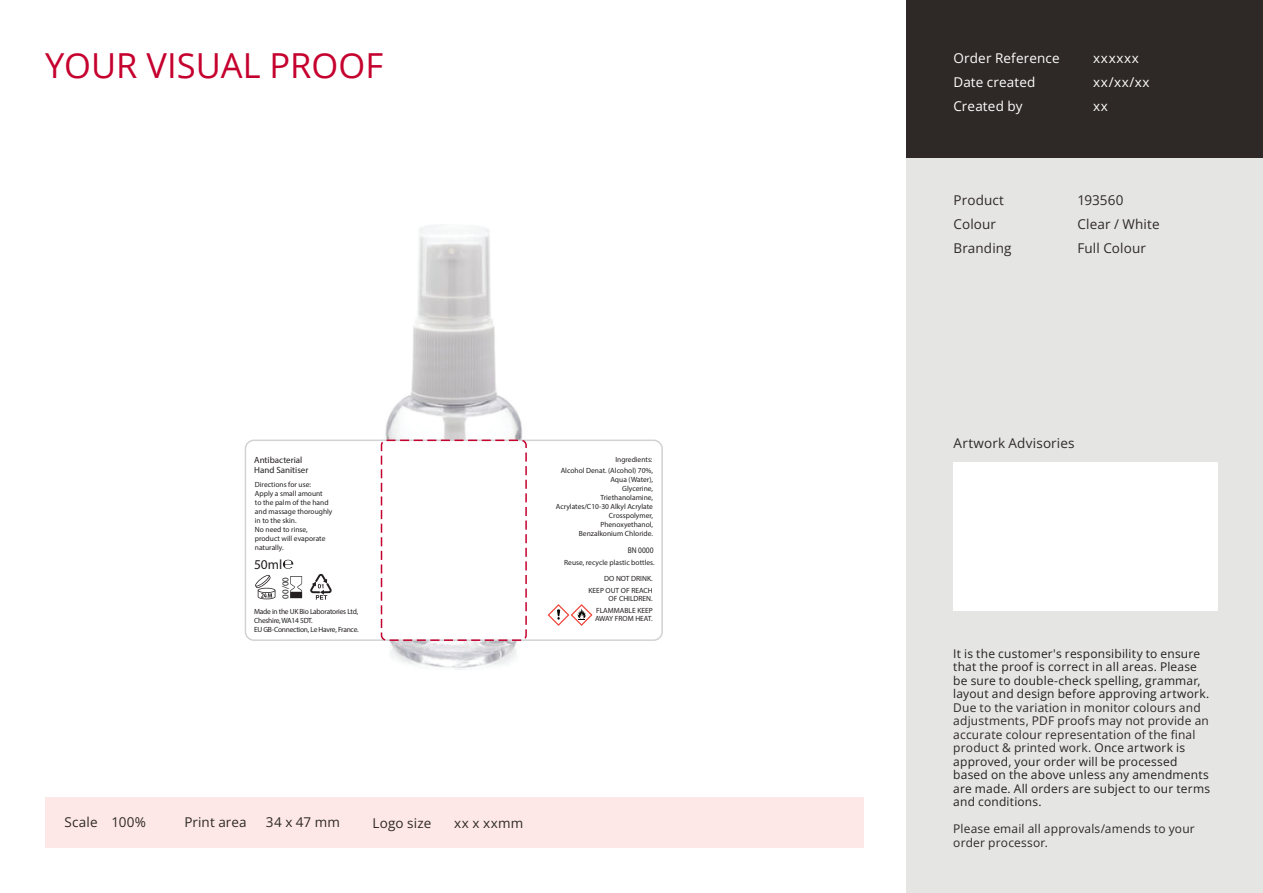
<style>
.page{position:relative;width:1263px;height:893px;background:#fff}
.page>*{position:absolute;margin:0;border:0;box-sizing:border-box;transform-origin:0 0}
.t1{font:34.5px "Open Sans";color:#c5002e}
.t2{font:700 13.5px/24px "Open Sans";letter-spacing:.01em;color:#2e2926}
.t3{font:13.5px/24px "Open Sans";letter-spacing:.01em;color:#2e2926}
.t4{font:700 13.5px/24px "Open Sans";letter-spacing:.01em;color:#fff}
.t5{font:13.5px/24px "Open Sans";letter-spacing:.05em;color:#fff}
.t6{font:13.5px "Myriad Pro";color:#231f20}
.t7{font:12px/13.5px "Open Sans";letter-spacing:.015em;color:#231f20}
.t8{font:700 12px/13.5px "Open Sans";letter-spacing:.015em;color:#2e2926}
.t9{font:9px/10.8px "Myriad Pro";color:#231f20}
.t10{font:8.4px "Myriad Pro";letter-spacing:.02em;color:#231f20;scale:.89 1}
.t11{font:7.5px/9px "Myriad Pro";color:#231f20;text-align:right}
.t12{font:7.5px/9px "Myriad Pro";letter-spacing:-.035em;color:#231f20}
.s1{font-weight:400}
.s2{font-weight:700;color:#2e2926}
</style>
<div class="page">
<div style="left:45px;top:798px;width:818px;height:50px;background:#fde8e7"></div>
<div style="left:906px;top:0;width:357px;height:158px;background:#2e2926"></div>
<div style="left:906px;top:158px;width:357px;height:735px;background:#e5e5e3"></div>
<div style="left:953px;top:463px;width:265px;height:148px;background:#fff"></div>
<img style="left:380px;top:225px;width:148px;height:445px">
<div style="left:245px;top:440px;width:417px;height:200px;background:#fff;border-radius:9px"></div>
<div style="left:245px;top:440px;width:418px;height:201px;border:2px solid #d1d2d4;border-radius:9px"></div>
<div style="left:381px;top:440px;width:146px;height:201px;border:2px dashed #c5002e;border-radius:5px"></div>
<svg style="left:283px;top:560px;width:10px;height:9px"></svg>
<svg style="left:290px;top:576px;width:12px;height:22px"></svg>
<svg style="left:255px;top:574px;width:20px;height:25px"></svg>
<svg style="left:310px;top:574px;width:22px;height:26px"></svg>
<svg style="left:548px;top:604px;width:44px;height:22px"></svg>
<h1 class="t1" style="left:45px;top:42px;width:340px">YOUR VISUAL PROOF</h1>
<p class="t9" style="left:254px;top:454px;width:56px">Antibacterial<br>Hand Sanitiser</p>
<p class="t11" style="left:255px;top:479px;width:79px;text-align:left">Directions for use:<br>Apply a small amount<br>to the palm of the hand and massage thoroughly in to the skin.<br>No need to rinse, product will evaporate naturally.</p>
<p class="t6" style="left:254px;top:556px;width:30px">50ml</p>
<p class="t12" style="left:254px;top:607px;width:106px">Made in the UK Bio Laboratories Ltd,<br>Cheshire, WA14 5DT.<br>EU GB-Connection, Le Havre, France.</p>
<p class="t9" style="left:280px;top:599px;width:23px;rotate:-90deg">00/00</p>
<p class="t11" style="left:615px;top:455px;width:39px">Ingredients:</p>
<p class="t11" style="left:556px;top:466px;width:99px">Alcohol Denat. (Alcohol) 70%,<br>Aqua (Water),<br>Glycerine,<br>Triethanolamine,<br>Acrylates/C10-30 Alkyl Acrylate<br>Crosspolymer,<br>Phenoxyethanol,<br>Benzalkonium Chloride.</p>
<p class="t10" style="left:628px;top:545px;width:31px">BN 0000</p>
<p class="t11" style="left:588px;top:572px;width:66px;line-height:12px">DO NOT DRINK.<br>KEEP OUT OF REACH</p>
<p class="t11" style="left:596px;top:593px;width:58px;line-height:12px">OF CHILDREN.<br>FLAMMABLE KEEP</p>
<p class="t11" style="left:595px;top:614px;width:59px">AWAY FROM HEAT.</p>
<p class="t11" style="left:564px;top:558px;width:92px">Reuse, recycle plastic bottles.</p>
<p class="t2" style="left:64px;top:810px;width:83px">Scale <span class="s1">100%</span></p>
<p class="t2" style="left:184px;top:810px;width:64px">Print area</p>
<p class="t3" style="left:266px;top:810px;width:75px">34 x 47 mm</p>
<p class="t2" style="left:373px;top:810px;width:60px">Logo size</p>
<p class="t3" style="left:454px;top:810px;width:71px">xx x xxmm</p>
<p class="t4" style="left:953px;top:46px;width:108px">Order Reference<br>Date created<br>Created by</p>
<p class="t5" style="left:1093px;top:46px;width:58px">xxxxxx xx/xx/xx xx</p>
<p class="t2" style="left:953px;top:188px;width:60px">Product<br>Colour<br>Branding</p>
<p class="t3" style="left:1077px;top:188px;width:84px">193560<br>Clear / White<br>Full Colour</p>
<p class="t2" style="left:953px;top:431px;width:123px">Artwork Advisories</p>
<p class="t7" style="left:953px;top:647px;width:257px">It is the customer's responsibility to ensure that the proof is correct in all areas. Please be sure to double-check spelling, grammar, layout and design before approving artwork.</p>
<p class="t7" style="left:953px;top:701px;width:258px"><span class="s2">Due to the variation in monitor colours and adjustments, PDF proofs may not provide an accurate colour representation of the final product &amp; printed work.</span> Once artwork is approved, your order will be processed based on the above unless any amendments are made. All orders are subject to our terms and conditions.</p>
<p class="t8" style="left:953px;top:822px;width:243px">Please email all approvals/amends to your order processor.</p>
</div>
